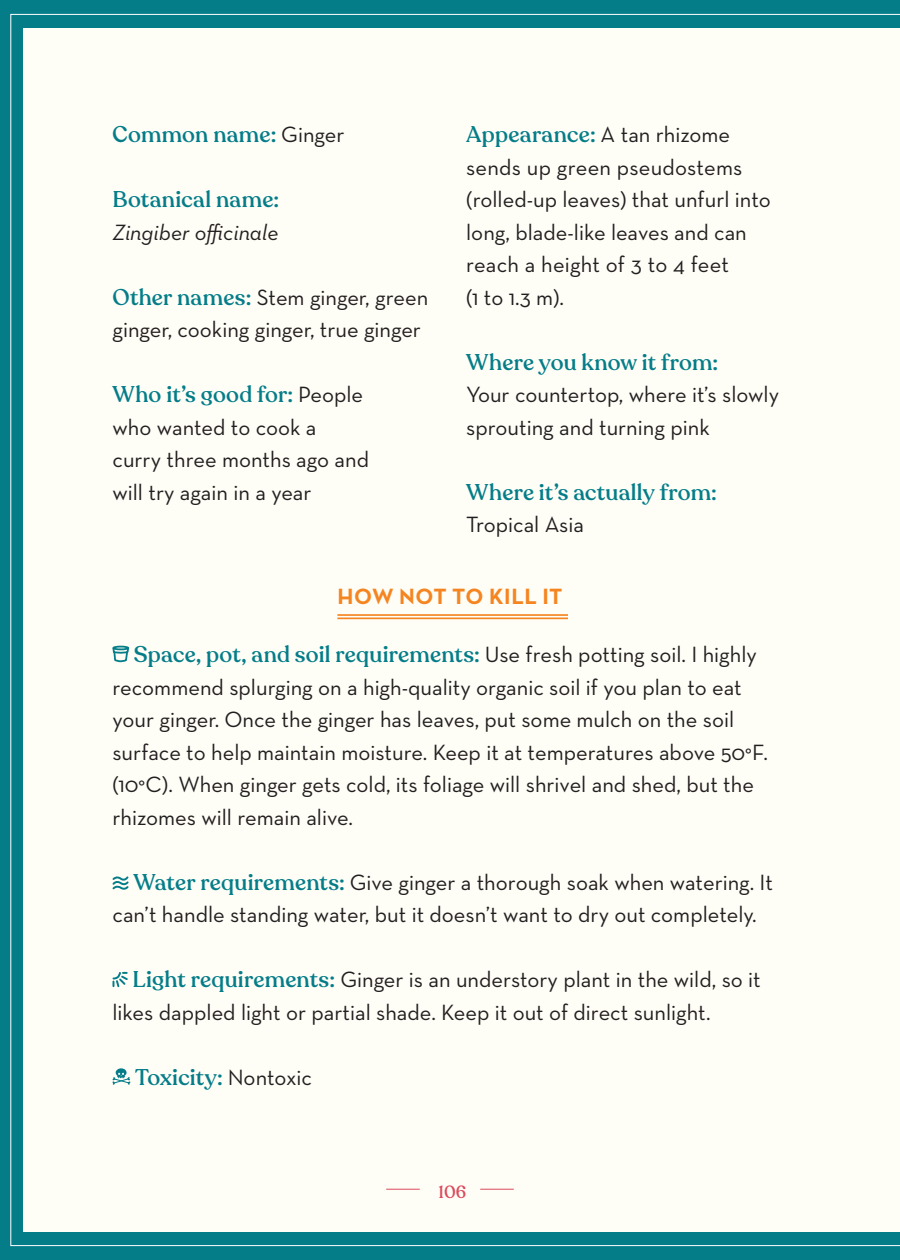
<style>
.page{position:relative;width:900px;height:1260px;background:#fff}
.page>*{position:absolute;margin:0;border:0;box-sizing:border-box;transform-origin:0 0}
.running_txt_black{font:22.5px/32.5px "Neutra Text";color:#231f20}
.running_txt_col{font:22.5px/32.5px "Neutra Text";color:#231f20}
.running_txt_col-2{font:500 22.5px/32.5px "Recoleta";letter-spacing:.01em;color:#047d89}
.running_txt_col-3{font:italic 22.5px/32.5px "Neutra Text";color:#231f20}
.running_txt_black-2{font:500 22.5px "Recoleta";letter-spacing:.005em;color:#047d89}
.how_not_to_kill_yell{font:700 22.5px "Neutra Text";letter-spacing:.015em;color:#f58520}
.t1{font:500 17.5px "Recoleta";color:#db495b}
.s1{font-family:"Neutra Text";font-weight:400;color:#231f20}
.s2{font-family:"Recoleta";font-weight:500;font-style:normal;color:#047d89}
.s3{font-family:"Recoleta";font-weight:500;color:#047d89}
</style>
<div class="page">
<div style="left:0;top:0;width:900px;height:28px;background:#047d89"></div>
<div style="left:0;top:1232px;width:900px;height:28px;background:#047d89"></div>
<div style="left:0;top:0;width:22px;height:1260px;background:#047d89"></div>
<div style="left:10px;top:14px;width:890px;height:1232px;background:#fefdf6"></div>
<hr style="left:386px;top:1189px;width:34px;height:1px;background:#db495b">
<hr style="left:480px;top:1189px;width:34px;height:1px;background:#db495b">
<hr style="left:337px;top:614px;width:231px;height:2px;background:#f58520">
<hr style="left:337px;top:618px;width:231px;height:1px;background:#f58520">
<svg style="left:111px;top:637px;width:19px;height:60px"></svg>
<svg style="left:111px;top:875px;width:19px;height:16px"></svg>
<svg style="left:112px;top:971px;width:17px;height:18px"></svg>
<svg style="left:112px;top:1068px;width:18px;height:17px"></svg>
<p class="running_txt_col-2" style="left:112px;top:119px;width:233px">Common name: <span class="s1">Ginger</span></p>
<p class="running_txt_col-3" style="left:112px;top:183px;width:168px"><span class="s2">Botanical name:<br></span>Zingiber officinale</p>
<p class="running_txt_col" style="left:112px;top:280px;width:317px"><span class="s3">Other names:</span> Stem ginger, green ginger, cooking ginger, true ginger</p>
<p class="running_txt_col" style="left:112px;top:378px;width:258px"><span class="s3">Who it’s good for:</span> People who wanted to cook a curry three months ago and will try again in a year</p>
<p class="running_txt_col" style="left:466px;top:118px;width:306px"><span class="s3">Appearance:</span> A tan rhizome sends up green pseudostems (rolled-up leaves) that unfurl into long, blade-like leaves and can reach a height of 3 to 4 feet<br>(1 to 1.3 m).</p>
<p class="running_txt_col" style="left:466px;top:345px;width:314px"><span class="s3">Where you know it from:<br></span>Your countertop, where it’s slowly sprouting and turning pink</p>
<p class="running_txt_col-2" style="left:466px;top:476px;width:252px">Where it’s actually from:<br><span class="s1">Tropical Asia</span></p>
<p class="how_not_to_kill_yell" style="left:337px;top:583px;width:227px">HOW NOT TO KILL IT</p>
<p class="running_txt_black" style="left:112px;top:638px;width:657px;text-indent:21px"><span class="s3">Space, pot, and soil requirements:</span> Use fresh potting soil. I highly recommend splurging on a high-quality organic soil if you plan to eat your ginger. Once the ginger has leaves, put some mulch on the soil surface to help maintain moisture. Keep it at temperatures above 50°F. (10°C). When ginger gets cold, its foliage will shrivel and shed, but the rhizomes will remain alive.</p>
<p class="running_txt_black" style="left:112px;top:865px;width:662px;text-indent:21px"><span class="s3">Water requirements:</span> Give ginger a thorough soak when watering. It can’t handle standing water, but it doesn’t want to dry out completely.</p>
<p class="running_txt_black" style="left:112px;top:963px;width:650px;text-indent:20px"><span class="s3">Light requirements:</span> Ginger is an understory plant in the wild, so it likes dappled light or partial shade. Keep it out of direct sunlight.</p>
<p class="running_txt_black-2" style="left:135px;top:1063px;width:178px">Toxicity: <span class="s1">Nontoxic</span></p>
<p class="t1" style="left:439px;top:1181px;width:29px">106</p>
</div>
